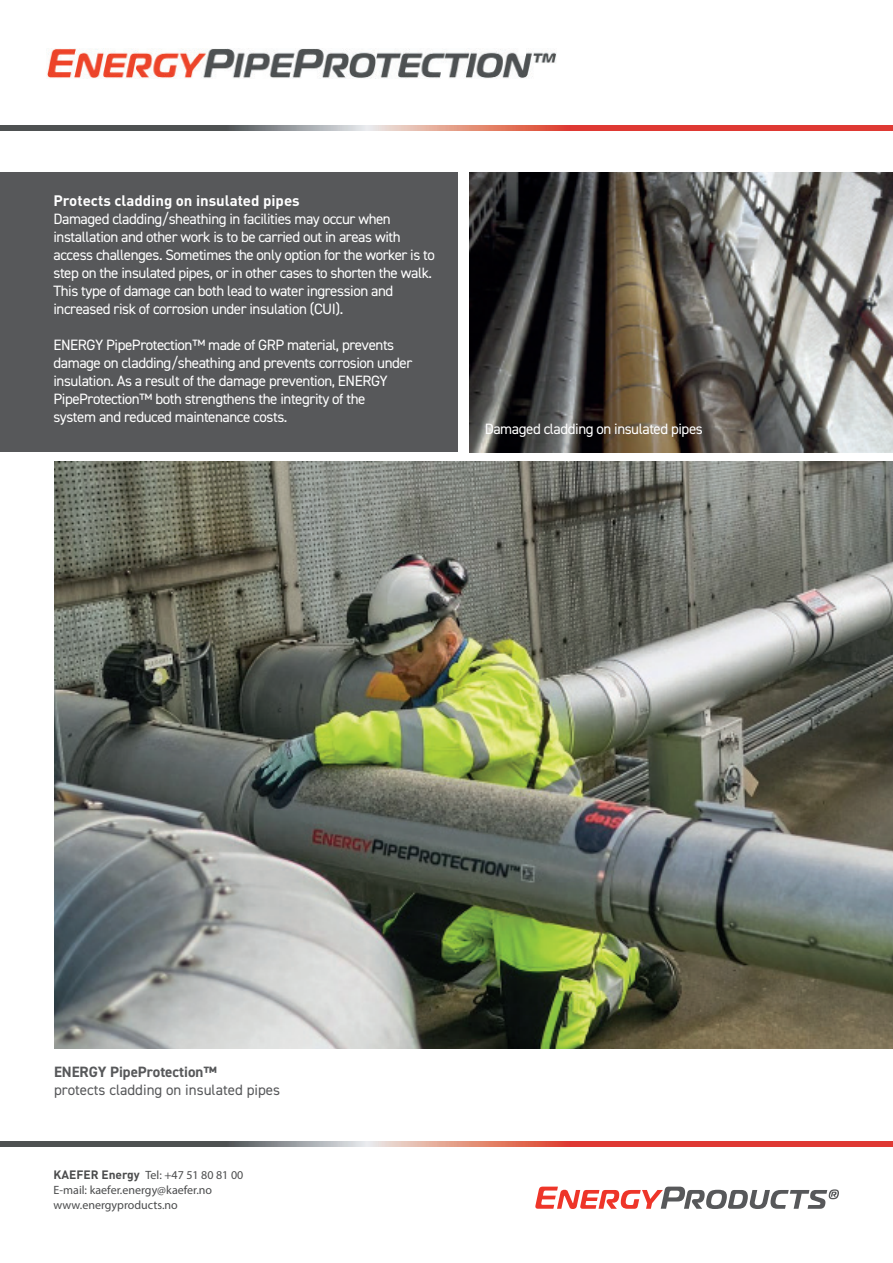
<style>
.page{position:relative;width:893px;height:1263px;background:#fff}
.page>*{position:absolute;margin:0;border:0;box-sizing:border-box;transform-origin:0 0}
.t1{font:15px/18px "DIN2014";letter-spacing:-.03em;color:#fff}
.t2{font:700 15px "DIN";color:#fff}
.t3{font:15px "DIN2014";color:#57585a}
.t4{font:700 15px "DIN2014";color:#57585a}
.t5{font:12px/15px "Myriad Pro";color:#4b4c4d}
.s1{font-family:"DIN";font-weight:700}
</style>
<div class="page">
<img style="left:0;top:125px;width:893px;height:5px">
<img style="left:0;top:1142px;width:893px;height:4px">
<svg style="left:535px;top:1186px;width:304px;height:23px"></svg>
<div style="left:0;top:173px;width:457px;height:279px;background:#57585a"></div>
<img style="left:470px;top:173px;width:423px;height:279px">
<img style="left:54px;top:462px;width:839px;height:586px">
<img style="left:47px;top:49px;width:509px;height:30px">
<p class="t2" style="left:54px;top:191px;width:248px">Protects cladding on insulated pipes</p>
<p class="t1" style="left:54px;top:210px;width:383px">Damaged cladding/sheathing in facilities may occur when installation and other work is to be carried out in areas with access challenges. Sometimes the only option for the worker is to step on the insulated pipes, or in other cases to shorten the walk.<br>This type of damage can both lead to water ingression and increased risk of corrosion under insulation (CUI).</p>
<p class="t1" style="left:54px;top:336px;width:360px">ENERGY PipeProtection™ made of GRP material, prevents damage on cladding/sheathing and prevents corrosion under insulation. As a result of the damage prevention, ENERGY PipeProtection™ both strengthens the integrity of the<br>system and reduced maintenance costs.</p>
<p class="t1" style="left:485px;top:419px;width:220px">Damaged cladding on insulated pipes</p>
<p class="t4" style="left:54px;top:1062px;width:165px">ENERGY PipeProtection™</p>
<p class="t3" style="left:54px;top:1080px;width:228px">protects cladding on insulated pipes</p>
<p class="t5" style="left:54px;top:1167px;width:191px"><span class="s1">KAEFER Energy</span> Tel: +47 51 80 81 00<br>E-mail: kaefer.energy@kaefer.no www.energyproducts.no</p>
</div>
